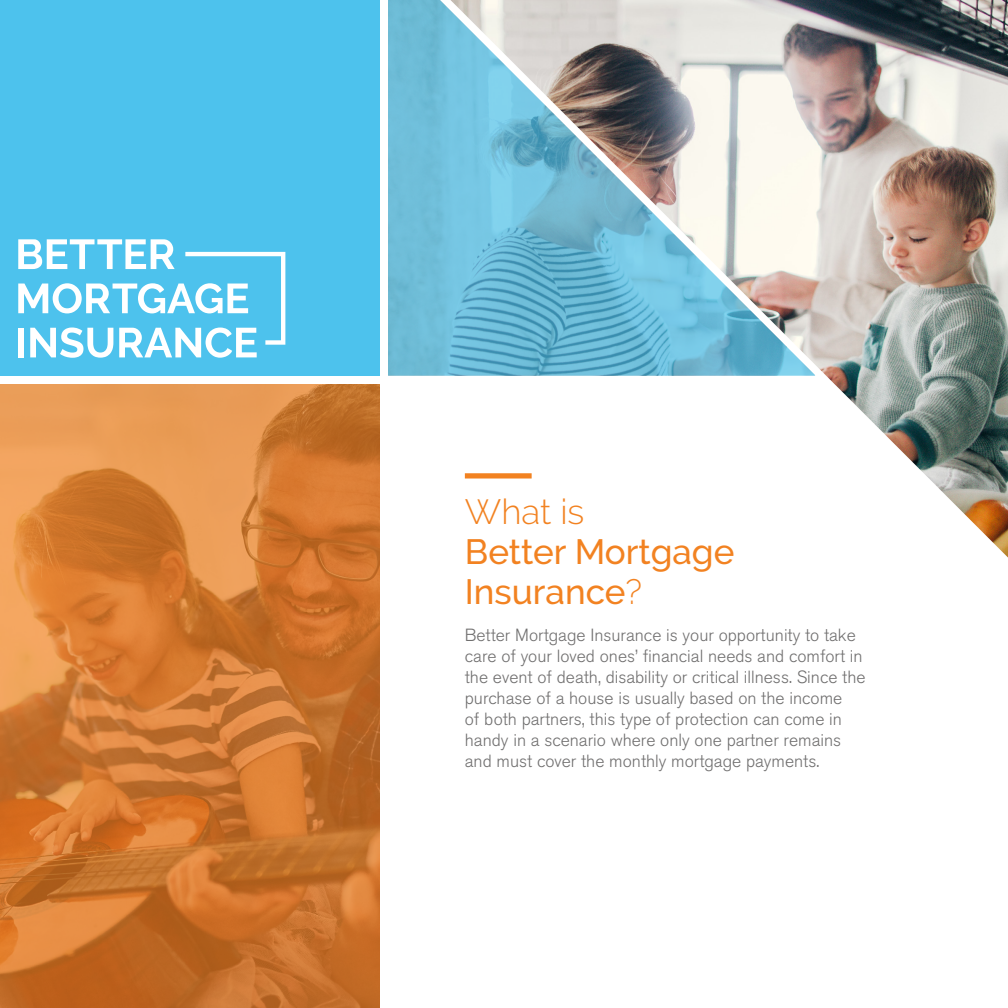
<style>
.page{position:relative;width:1008px;height:1008px;background:#fff}
.page>*{position:absolute;margin:0;border:0;box-sizing:border-box;transform-origin:0 0}
.t1{font:500 35px/40.2px "Raleway";color:#f28221}
.t2{font:300 35px "Raleway";color:#f28221}
.t3{font:300 17.5px/21px "Akzidenz Grotesk BE";color:#706f6f}
.s1{font-weight:300}
</style>
<div class="page">
<div style="left:388px;top:0;width:62px;height:375px;background:#6fbdd8"></div>
<div style="left:0;top:0;width:379px;height:375px;background:#4dc2ed"></div>
<img style="left:450px;top:0;width:558px;height:558px">
<svg style="left:0;top:385px;width:379px;height:623px;background:#d17b35"></svg>
<svg style="left:18px;top:239px;width:267px;height:119px"></svg>
<h1 class="t2" style="left:465px;top:491px;width:121px">What is</h1>
<h1 class="t1" style="left:465px;top:531px;width:271px">Better Mortgage<br>Insurance<span class="s1">?</span></h1>
<p class="t3" style="left:465px;top:625px;width:402px">Better Mortgage Insurance is your opportunity to take care of your loved ones’ financial needs and comfort in the event of death, disability or critical illness. Since the purchase of a house is usually based on the income<br>of both partners, this type of protection can come in handy in a scenario where only one partner remains and must cover the monthly mortgage payments.</p>
</div>
